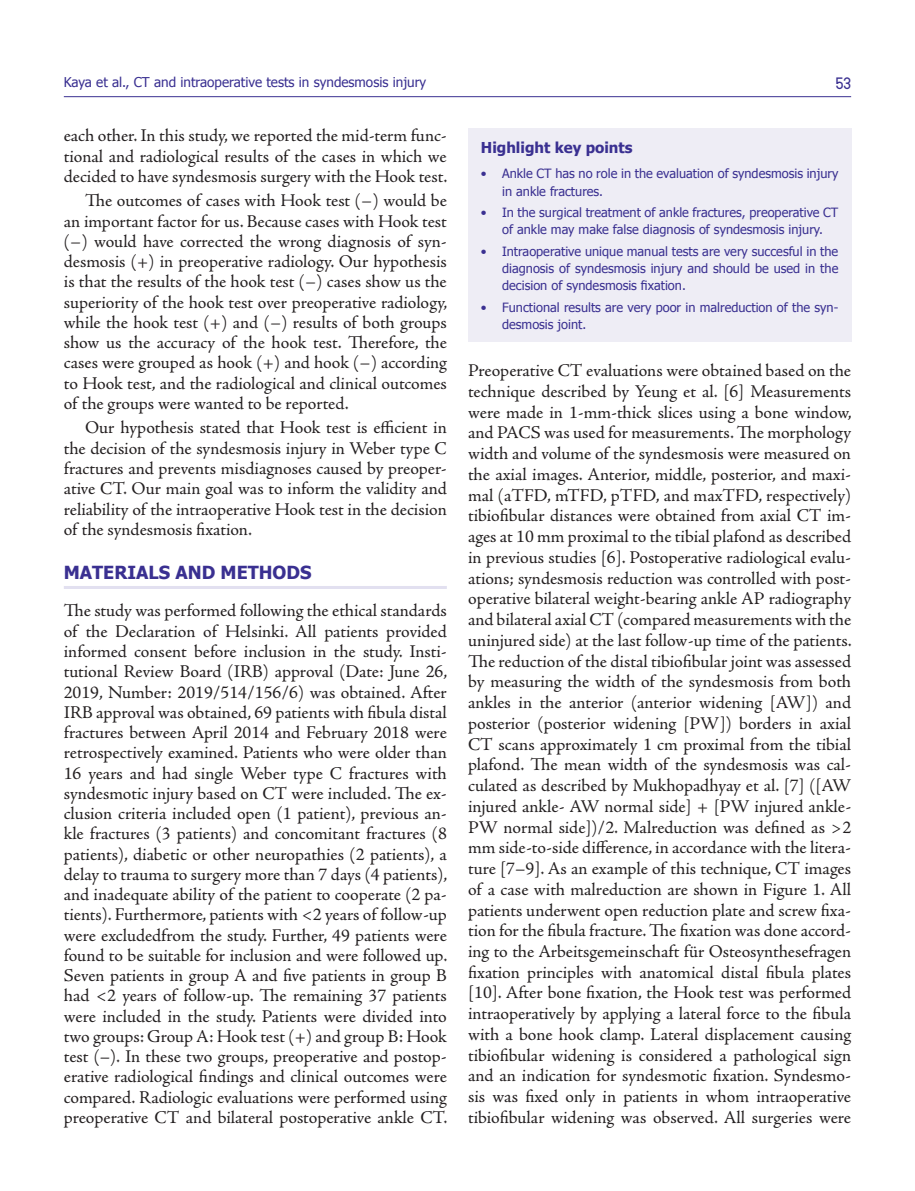
<style>
.page{position:relative;width:915px;height:1191px;background:#fff}
.page>*{position:absolute;margin:0;border:0;box-sizing:border-box;transform-origin:0 0}
._01__Yazı_Metni_NCI{font:18px/20.2px "Adobe Jenson Pro";letter-spacing:-.005em;color:#231f20;text-align:justify}
._06__Yazı_Konu_Basli{font:700 18px "Tahoma";color:#3a3091}
.t1{font:500 16.5px "Circula";color:#3a3091}
._05__Özet_Yazısı_NCI{font:700 15px "Tahoma";color:#3a3091}
.t2{font:13.5px "Tahoma";color:#3a3091}
._05__Özet_Yazısı_NCI-2{font:12.75px/17.2px "Tahoma";color:#3a3091}
</style>
<div class="page">
<hr style="left:64px;top:96px;width:786px;height:1px;background:#3a3091">
<hr style="left:64px;top:586px;width:382px;height:3px;background:#e2e0f0">
<div style="left:468px;top:128px;width:382px;height:214px;background:#eeedf5"></div>
<p class="t2" style="left:64px;top:73px;width:364px">Kaya et al., CT and intraoperative tests in syndesmosis injury</p>
<p class="t1" style="left:835px;top:73px;width:17px">53</p>
<p class="_01__Yazı_Metni_NCI" style="left:64px;top:126px;width:385px">each other. In this study, we reported the mid-term func&shy;tional and radiological results of the cases in which we decided to have syndesmosis surgery with the Hook test.</p>
<p class="_01__Yazı_Metni_NCI" style="left:64px;top:191px;width:385px;text-indent:21px">The outcomes of cases with Hook test (−) would be an important factor for us. Because cases with Hook test (−) would have corrected the wrong diagnosis of syn&shy;desmosis (+) in preoperative radiology. Our hypothesis is that the results of the hook test (−) cases show us the superiority of the hook test over preoperative radiology, while the hook test (+) and (−) results of both groups show us the accuracy of the hook test. Therefore, the cases were grouped as hook (+) and hook (−) according to Hook test, and the radiological and clinical outcomes of the groups were wanted to be reported.</p>
<p class="_01__Yazı_Metni_NCI" style="left:64px;top:418px;width:384px;text-indent:21px">Our hypothesis stated that Hook test is efficient in the decision of the syndesmosis injury in Weber type C fractures and prevents misdiagnoses caused by preoper&shy;ative CT. Our main goal was to inform the validity and reliability of the intraoperative Hook test in the decision of the syndesmosis fixation.</p>
<p class="_06__Yazı_Konu_Basli" style="left:64px;top:560px;width:249px">MATERIALS AND METHODS</p>
<p class="_01__Yazı_Metni_NCI" style="left:64px;top:601px;width:385px">The study was performed following the ethical standards of the Declaration of Helsinki. All patients provided informed consent before inclusion in the study. Insti&shy;tutional Review Board (IRB) approval (Date: June 26, 2019, Number: 2019/514/156/6) was obtained. After IRB approval was obtained, 69 patients with fibula distal fractures between April 2014 and February 2018 were retrospectively examined. Patients who were older than 16 years and had single Weber type C fractures with syndesmotic injury based on CT were included. The ex&shy;clusion criteria included open (1 patient), previous an&shy;kle fractures (3 patients) and concomitant fractures (8 patients), diabetic or other neuropathies (2 patients), a delay to trauma to surgery more than 7 days (4 patients), and inadequate ability of the patient to cooperate (2 pa&shy;tients). Furthermore, patients with &lt;2 years of follow-up were excludedfrom the study. Further, 49 patients were found to be suitable for inclusion and were followed up.<br>Seven patients in group A and five patients in group B had &lt;2 years of follow-up. The remaining 37 patients were included in the study. Patients were divided into two groups: Group A: Hook test (+) and group B: Hook test (–). In these two groups, preoperative and postop&shy;erative radiological findings and clinical outcomes were compared. Radiologic evaluations were performed using preoperative CT and bilateral postoperative ankle CT.</p>
<p class="_05__Özet_Yazısı_NCI" style="left:480px;top:137px;width:153px">Highlight key points</p>
<p class="_05__Özet_Yazısı_NCI-2" style="left:502px;top:164px;width:337px;text-indent:-21px">• Ankle CT has no role in the evaluation of syndesmosis injury in ankle fractures.</p>
<p class="_05__Özet_Yazısı_NCI-2" style="left:480px;top:203px;width:359px;text-align:center">• In the surgical treatment of ankle fractures, preoperative CT of ankle may make false diagnosis of syndesmosis injury.</p>
<p class="_05__Özet_Yazısı_NCI-2" style="left:502px;top:242px;width:337px;text-align:justify;text-indent:-21px">• Intraoperative unique manual tests are very succesful in the diagnosis of syndesmosis injury and should be used in the decision of syndesmosis fixation.</p>
<p class="_05__Özet_Yazısı_NCI-2" style="left:502px;top:298px;width:337px;text-indent:-21px">• Functional results are very poor in malreduction of the syn&shy;desmosis joint.</p>
<p class="_01__Yazı_Metni_NCI" style="left:468px;top:360px;width:385px;line-height:20.7px">Preoperative CT evaluations were obtained based on the technique described by Yeung et al. [6] Measurements were made in 1-mm-thick slices using a bone window, and PACS was used for measurements. The morphology width and volume of the syndesmosis were measured on the axial images. Anterior, middle, posterior, and maxi&shy;mal (aTFD, mTFD, pTFD, and maxTFD, respectively) tibiofibular distances were obtained from axial CT im&shy;ages at 10 mm proximal to the tibial plafond as described in previous studies [6]. Postoperative radiological evalu&shy;ations; syndesmosis reduction was controlled with post&shy;operative bilateral weight-bearing ankle AP radiography and bilateral axial CT (compared measurements with the uninjured side) at the last follow-up time of the patients.<br>The reduction of the distal tibiofibular joint was assessed by measuring the width of the syndesmosis from both ankles in the anterior (anterior widening [AW]) and posterior (posterior widening [PW]) borders in axial CT scans approximately 1 cm proximal from the tibial plafond. The mean width of the syndesmosis was cal&shy;culated as described by Mukhopadhyay et al. [7] ([AW injured ankle- AW normal side] + [PW injured ankle-PW normal side])/2. Malreduction was defined as &gt;2 mm side-to-side difference, in accordance with the litera&shy;ture [7–9]. As an example of this technique, CT images of a case with malreduction are shown in Figure 1. All patients underwent open reduction plate and screw fixa&shy;tion for the fibula fracture. The fixation was done accord&shy;ing to the Arbeitsgemeinschaft für Osteosynthesefragen fixation principles with anatomical distal fibula plates [10]. After bone fixation, the Hook test was performed intraoperatively by applying a lateral force to the fibula with a bone hook clamp. Lateral displacement causing tibiofibular widening is considered a pathological sign and an indication for syndesmotic fixation. Syndesmo&shy;sis was fixed only in patients in whom intraoperative tibiofibular widening was observed. All surgeries were</p>
</div>
